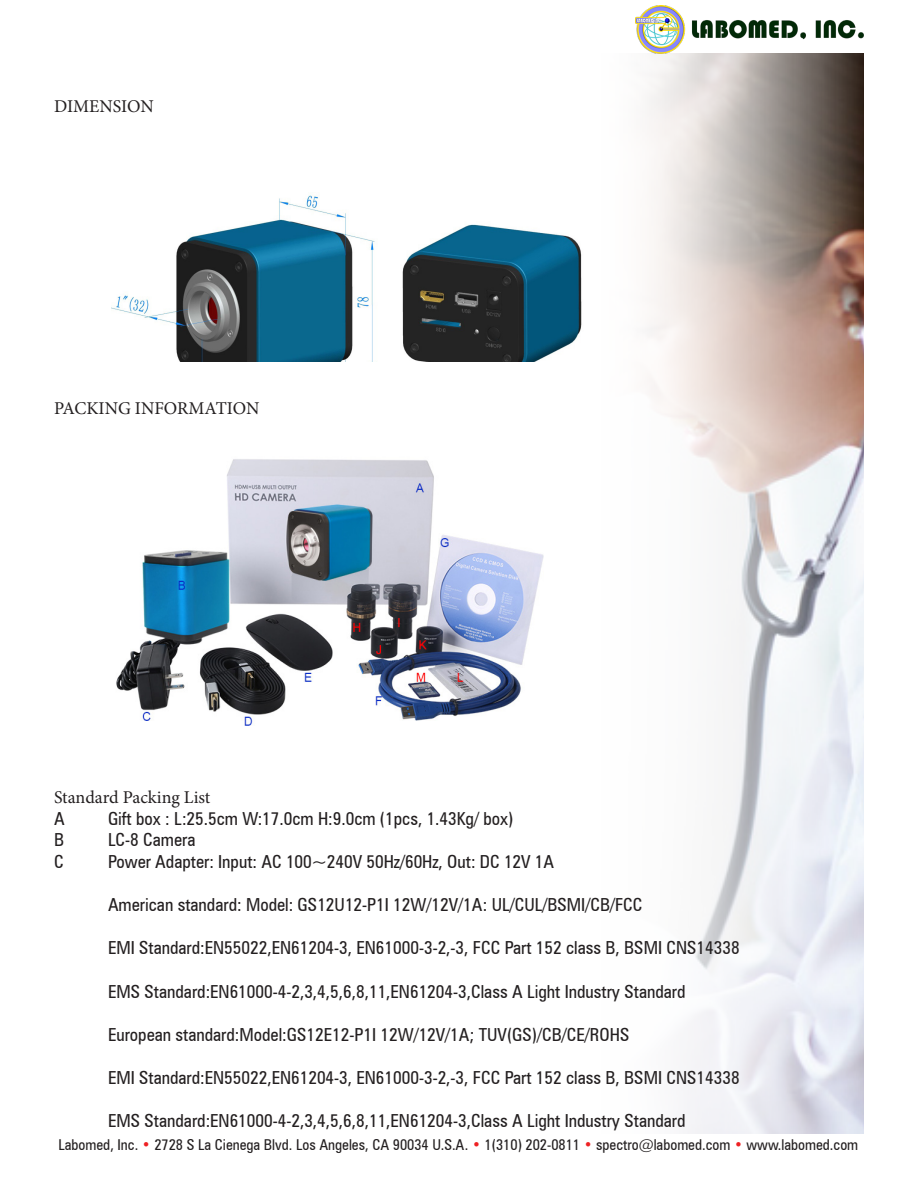
<style>
.page{position:relative;width:918px;height:1188px;background:#fff}
.page>*{position:absolute;margin:0;border:0;box-sizing:border-box;transform-origin:0 0}
.t1{font:condensed 18px "Zurich BT";color:#231f20}
.t2{font:18px "Minion Pro";letter-spacing:-.005em;color:#231f20}
.t3{font:condensed 15px "Zurich BT";color:#231f20}
.s1{color:#ee2123}
</style>
<div class="page">
<img style="left:635px;top:6px;width:229px;height:48px">
<img style="left:647px;top:54px;width:217px;height:1080px">
<img style="left:112px;top:195px;width:470px;height:167px">
<img style="left:116px;top:459px;width:428px;height:267px">
<p class="t2" style="left:54px;top:94px;width:101px">DIMENSION</p>
<p class="t2" style="left:54px;top:397px;width:207px">PACKING INFORMATION</p>
<p class="t2" style="left:54px;top:785px;width:158px">Standard Packing List</p>
<p class="t1" style="left:54px;top:808px;width:12px">A</p>
<p class="t1" style="left:108px;top:808px;width:407px">Gift box : L:25.5cm W:17.0cm H:9.0cm (1pcs, 1.43Kg/ box)</p>
<p class="t1" style="left:54px;top:829px;width:12px">B</p>
<p class="t1" style="left:108px;top:829px;width:89px">LC-8 Camera</p>
<p class="t1" style="left:54px;top:851px;width:11px">C</p>
<p class="t1" style="left:108px;top:851px;width:448px">Power Adapter: Input: AC 100~240V 50Hz/60Hz, Out: DC 12V 1A</p>
<p class="t1" style="left:108px;top:894px;width:536px">American standard: Model: GS12U12-P1I 12W/12V/1A: UL/CUL/BSMI/CB/FCC</p>
<p class="t1" style="left:108px;top:937px;width:633px">EMI Standard:EN55022,EN61204-3, EN61000-3-2,-3, FCC Part 152 class B, BSMI CNS14338</p>
<p class="t1" style="left:108px;top:980px;width:579px">EMS Standard:EN61000-4-2,3,4,5,6,8,11,EN61204-3,Class A Light Industry Standard</p>
<p class="t1" style="left:108px;top:1024px;width:523px">European standard:Model:GS12E12-P1I 12W/12V/1A; TUV(GS)/CB/CE/ROHS</p>
<p class="t1" style="left:108px;top:1067px;width:633px">EMI Standard:EN55022,EN61204-3, EN61000-3-2,-3, FCC Part 152 class B, BSMI CNS14338</p>
<p class="t1" style="left:108px;top:1110px;width:579px">EMS Standard:EN61000-4-2,3,4,5,6,8,11,EN61204-3,Class A Light Industry Standard</p>
<p class="t3" style="left:59px;top:1136px;width:801px">Labomed, Inc. <span class="s1">•</span> 2728 S La Cienega Blvd. Los Angeles, CA 90034 U.S.A. <span class="s1">•</span> 1(310) 202-0811 <span class="s1">•</span> spectro@labomed.com <span class="s1">•</span> www.labomed.com</p>
</div>
